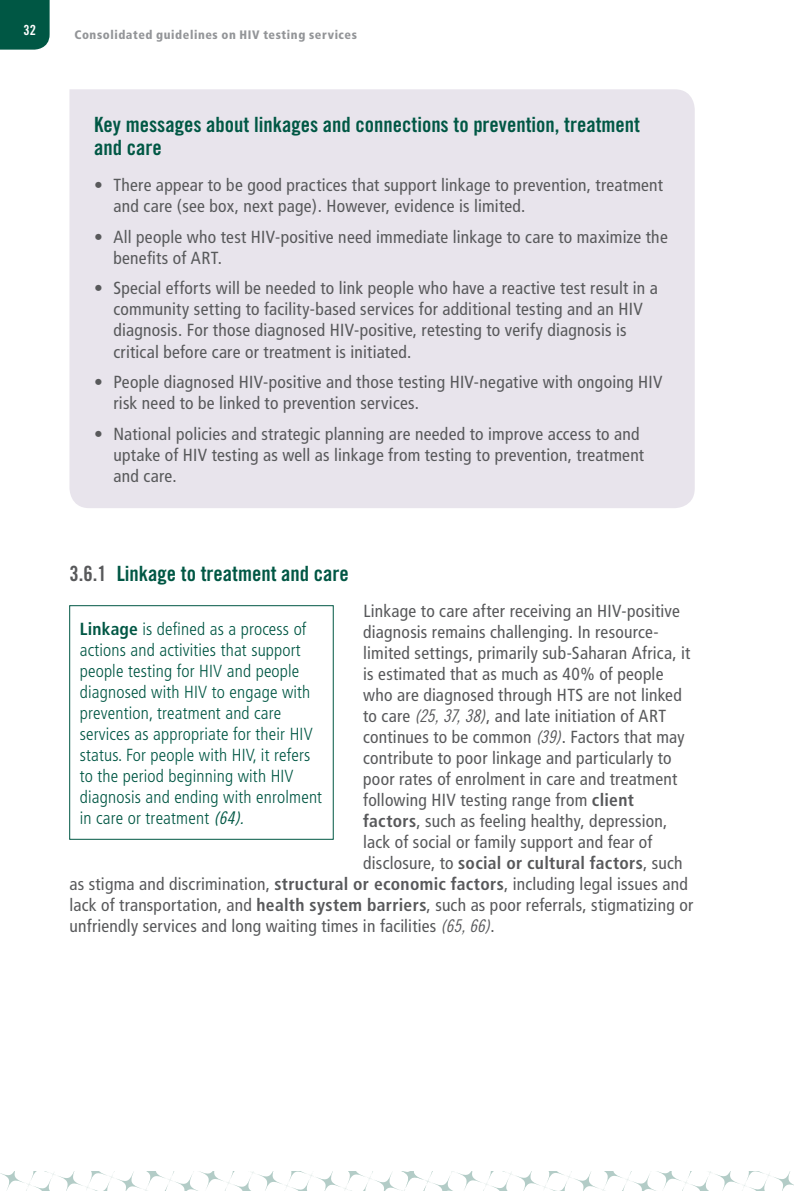
<style>
.page{position:relative;width:794px;height:1191px;background:#fff}
.page>*{position:absolute;margin:0;border:0;box-sizing:border-box;transform-origin:0 0}
.t1{font:21px/22.8px "Trade Gothic Bold Cond Twenty";color:#005744}
.t2{font:condensed 17.5px/21px "Frutiger";letter-spacing:.015em;color:#58595b}
.t3{font:300 condensed 17.5px/21px "Frutiger";letter-spacing:.01em;color:#005744}
.t4{font:700 condensed 17.5px "Frutiger";letter-spacing:.015em;color:#58595b}
.t5{font:14px "Trade Gothic Bold Cond Twenty";color:#fff}
.t6{font:900 condensed 12.25px "Frutiger";letter-spacing:.045em;color:#939598}
.s1{color:#58595b}
.s2{font-weight:700}
.s3{font-family:"Trade Gothic Cond Eighteen Obl";font-weight:400;font-stretch:normal}
.s4{font-family:"Trade Gothic Cond Eighteen Obl";font-stretch:normal}
.s5{font-weight:400}
</style>
<div class="page">
<div style="left:0;top:0;width:50px;height:50px;background:#005744"></div>
<svg style="left:0;top:1171px;width:793px;height:20px"></svg>
<div style="left:69px;top:89px;width:625px;height:419px;background:#e8e4ec"></div>
<div style="left:69px;top:605px;width:264px;height:234px;border:1px solid #005744"></div>
<p class="t5" style="left:24px;top:22px;width:14px">32</p>
<p class="t6" style="left:74px;top:27px;width:284px">Consolidated guidelines on HIV testing services</p>
<p class="t1" style="left:94px;top:113px;width:547px">Key messages about linkages and connections to prevention, treatment and care</p>
<p class="t2" style="left:114px;top:174px;width:551px;text-indent:-19px">• There appear to be good practices that support linkage to prevention, treatment and care (see box, next page). However, evidence is limited.</p>
<p class="t2" style="left:114px;top:226px;width:556px;text-indent:-19px">• All people who test HIV-positive need immediate linkage to care to maximize the benefits of ART.</p>
<p class="t2" style="left:114px;top:278px;width:546px;text-indent:-19px">• Special efforts will be needed to link people who have a reactive test result in a community setting to facility-based services for additional testing and an HIV diagnosis. For those diagnosed HIV-positive, retesting to verify diagnosis is critical before care or treatment is initiated.</p>
<p class="t2" style="left:114px;top:372px;width:550px;text-indent:-19px">• People diagnosed HIV-positive and those testing HIV-negative with ongoing HIV risk need to be linked to prevention services.</p>
<p class="t2" style="left:114px;top:424px;width:532px;text-indent:-19px">• National policies and strategic planning are needed to improve access to and uptake of HIV testing as well as linkage from testing to prevention, treatment and care.</p>
<p class="t1" style="left:69px;top:562px;width:281px"><span class="s1">3.6.1</span> Linkage to treatment and care</p>
<p class="t3" style="left:80px;top:618px;width:244px"><span class="s2">Linkage</span> is defined as a process of actions and activities that support people testing for HIV and people diagnosed with HIV to engage with prevention, treatment and care services as appropriate for their HIV status. For people with HIV, it refers to the period beginning with HIV diagnosis and ending with enrolment in care or treatment <span class="s3">(64).</span></p>
<p class="t2" style="left:363px;top:600px;width:318px">Linkage to care after receiving an HIV-positive</p>
<p class="t2" style="left:363px;top:621px;width:297px">diagnosis remains challenging. In resource-</p>
<p class="t2" style="left:363px;top:642px;width:329px">limited settings, primarily sub-Saharan Africa, it</p>
<p class="t2" style="left:363px;top:663px;width:302px">is estimated that as much as 40% of people</p>
<p class="t2" style="left:363px;top:684px;width:320px">who are diagnosed through HTS are not linked</p>
<p class="t2" style="left:363px;top:705px;width:304px">to care <span class="s4">(25, 37, 38)</span>, and late initiation of ART</p>
<p class="t2" style="left:363px;top:726px;width:323px">continues to be common <span class="s4">(39)</span>. Factors that may</p>
<p class="t2" style="left:363px;top:747px;width:310px">contribute to poor linkage and particularly to</p>
<p class="t2" style="left:363px;top:768px;width:315px">poor rates of enrolment in care and treatment</p>
<p class="t2" style="left:363px;top:789px;width:272px">following HIV testing range from <span class="s2">client</span></p>
<p class="t2" style="left:363px;top:810px;width:306px"><span class="s2">factors</span>, such as feeling healthy, depression,</p>
<p class="t2" style="left:363px;top:831px;width:290px">lack of social or family support and fear of</p>
<p class="t4" style="left:363px;top:852px;width:321px"><span class="s5">disclosure, to</span> social or cultural factors<span class="s5">, such</span></p>
<p class="t2" style="left:69px;top:873px;width:620px">as stigma and discrimination, <span class="s2">structural or economic factors</span>, including legal issues and</p>
<p class="t2" style="left:69px;top:894px;width:625px">lack of transportation, and <span class="s2">health system barriers</span>, such as poor referrals, stigmatizing or</p>
<p class="t2" style="left:69px;top:915px;width:427px">unfriendly services and long waiting times in facilities <span class="s4">(65, 66)</span>.</p>
</div>
